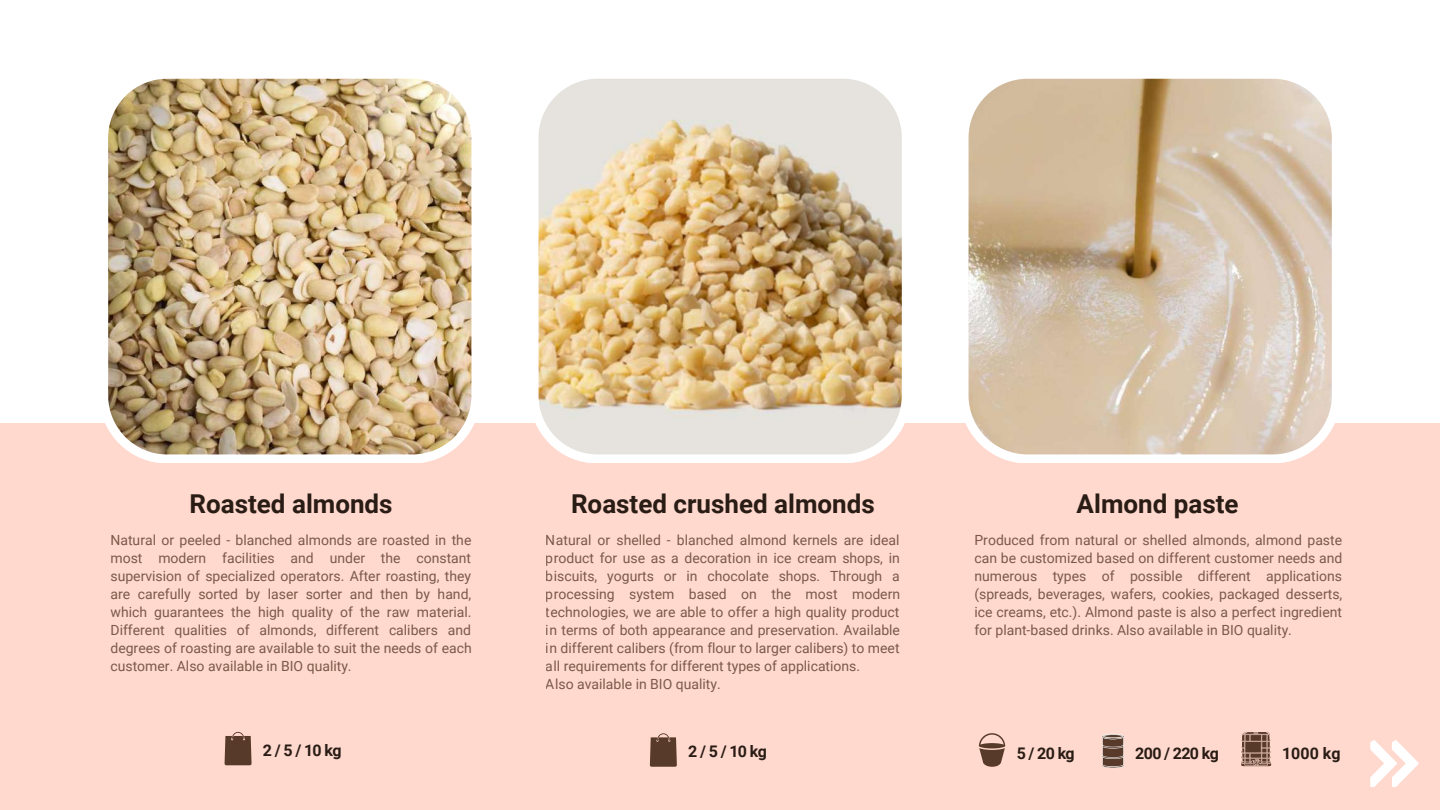
<style>
.page{position:relative;width:1440px;height:810px;background:#fff}
.page>*{position:absolute;margin:0;border:0;box-sizing:border-box;transform-origin:0 0}
.t1{font:700 26px "Roboto";color:#291c14}
.t2{font:700 16px "Roboto";letter-spacing:-.04em;color:#291c14}
.t3{font:14px/18px "Roboto";color:#573a29;text-align:justify}
</style>
<div class="page">
<div style="left:0;top:423px;width:1439px;height:387px;background:#ffd8ce"></div>
<img style="left:105px;top:78px;width:370px;height:385px">
<img style="left:535px;top:79px;width:370px;height:384px">
<svg style="left:965px;top:78px;width:370px;height:385px;background:#d5c1aa"></svg>
<svg style="left:1102px;top:734px;width:22px;height:34px"></svg>
<svg style="left:979px;top:733px;width:26px;height:34px"></svg>
<svg style="left:1241px;top:732px;width:30px;height:34px"></svg>
<svg style="left:650px;top:733px;width:27px;height:34px"></svg>
<svg style="left:225px;top:732px;width:27px;height:33px"></svg>
<svg style="left:1370px;top:740px;width:49px;height:47px"></svg>
<h1 class="t1" style="left:190px;top:489px;width:205px">Roasted almonds</h1>
<p class="t3" style="left:110px;top:531px;width:363px">Natural or peeled - blanched almonds are roasted in the most modern facilities and under the constant supervision of specialized operators. After roasting, they are carefully sorted by laser sorter and then by hand, which guarantees the high quality of the raw material.<br>Different qualities of almonds, different calibers and degrees of roasting are available to suit the needs of each customer. Also available in BIO quality.</p>
<h1 class="t1" style="left:571px;top:489px;width:305px">Roasted crushed almonds</h1>
<p class="t3" style="left:546px;top:531px;width:356px;text-align:left">Natural or shelled - blanched almond kernels are ideal product for use as a decoration in ice cream shops, in biscuits, yogurts or in chocolate shops. Through a processing system based on the most modern technologies, we are able to offer a high quality product in terms of both appearance and preservation. Available in different calibers (from flour to larger calibers) to meet all requirements for different types of applications.<br>Also available in BIO quality.</p>
<h1 class="t1" style="left:1077px;top:489px;width:164px">Almond paste</h1>
<p class="t3" style="left:974px;top:531px;width:369px">Produced from natural or shelled almonds, almond paste can be customized based on different customer needs and numerous types of possible different applications (spreads, beverages, wafers, cookies, packaged desserts, ice creams, etc.). Almond paste is also a perfect ingredient for plant-based drinks. Also available in BIO quality.</p>
<p class="t2" style="left:263px;top:741px;width:80px">2/5/10kg</p>
<p class="t2" style="left:688px;top:742px;width:80px">2/5/10kg</p>
<p class="t2" style="left:1017px;top:744px;width:60px">5/20kg</p>
<p class="t2" style="left:1135px;top:744px;width:85px">200 / 220 kg</p>
<p class="t2" style="left:1282px;top:744px;width:60px">1000 kg</p>
</div>
